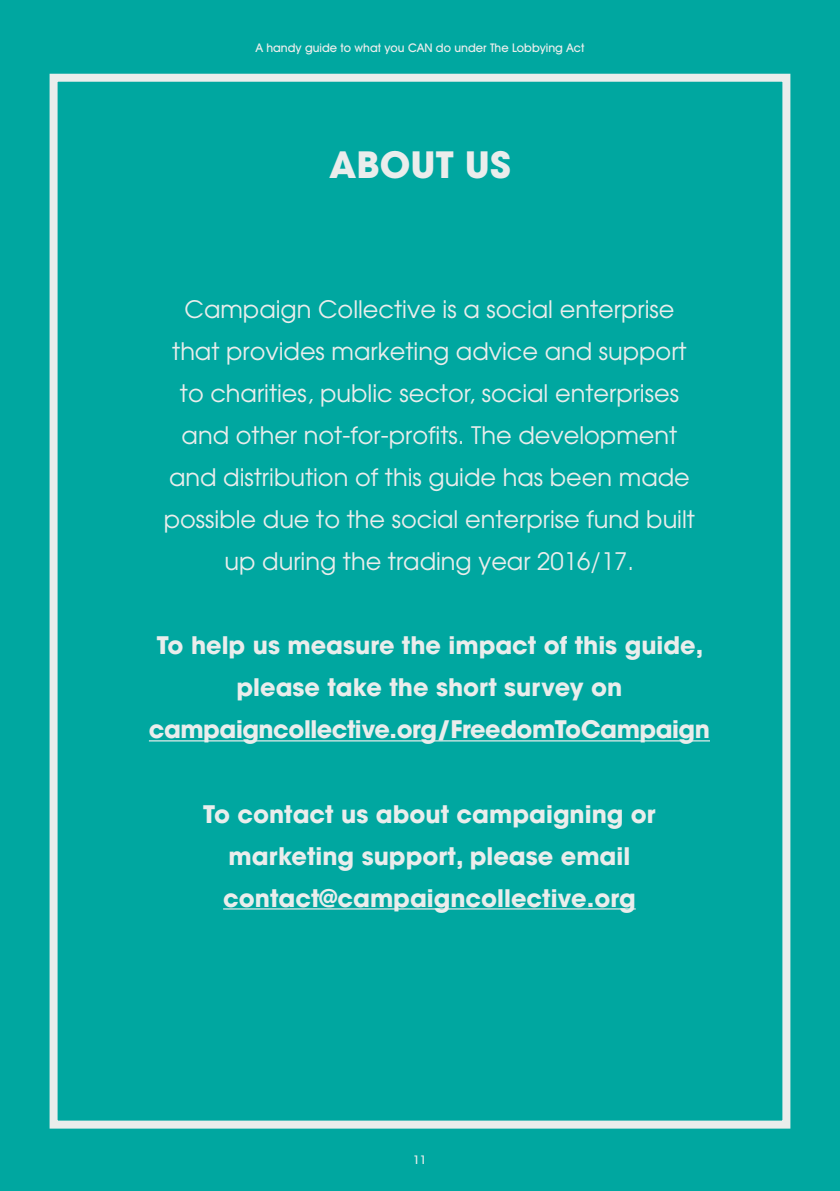
<style>
.page{position:relative;width:840px;height:1191px;background:#fff}
.page>*{position:absolute;margin:0;border:0;box-sizing:border-box;transform-origin:0 0}
.t1{font:700 36px "Avant Garde";color:#eaedec}
.STANDFIRST{font:24px/42px "Avant Garde";color:#eaedec}
.STANDFIRST-2{font:700 24px/42px "Avant Garde";color:#eaedec;text-align:center}
.t2{font:500 12px "Avant Garde IT Cby BT";color:#eaedec}
</style>
<div class="page">
<div style="left:0;top:0;width:839px;height:1191px;background:#00a7a0"></div>
<div style="left:50px;top:74px;width:740px;height:1054px;border:8px solid #eaedec"></div>
<hr style="left:149px;top:740px;width:560px;height:1px;background:#eaedec">
<hr style="left:223px;top:908px;width:412px;height:1px;background:#eaedec">
<p class="t2" style="left:255px;top:41px;width:330px">A handy guide to what you CAN do under The Lobbying Act</p>
<p class="t1" style="left:329px;top:142px;width:183px">ABOUT US</p>
<p class="STANDFIRST" style="left:184px;top:288px;width:491px">Campaign Collective is a social enterprise</p>
<p class="STANDFIRST" style="left:172px;top:330px;width:515px">that provides marketing advice and support</p>
<p class="STANDFIRST" style="left:180px;top:372px;width:500px">to charities, public sector, social enterprises</p>
<p class="STANDFIRST" style="left:181px;top:414px;width:497px">and other not-for-profits. The development</p>
<p class="STANDFIRST" style="left:164px;top:456px;width:532px">and distribution of this guide has been made possible due to the social enterprise fund built</p>
<p class="STANDFIRST" style="left:224px;top:540px;width:411px">up during the trading year 2016/17.</p>
<p class="STANDFIRST-2" style="left:149px;top:624px;width:562px">To help us measure the impact of this guide, please take the short survey on campaigncollective.org/FreedomToCampaign</p>
<p class="STANDFIRST-2" style="left:203px;top:792px;width:453px">To contact us about campaigning or marketing support, please email contact@campaigncollective.org</p>
<p class="t2" style="left:413px;top:1152px;width:15px">11</p>
</div>
